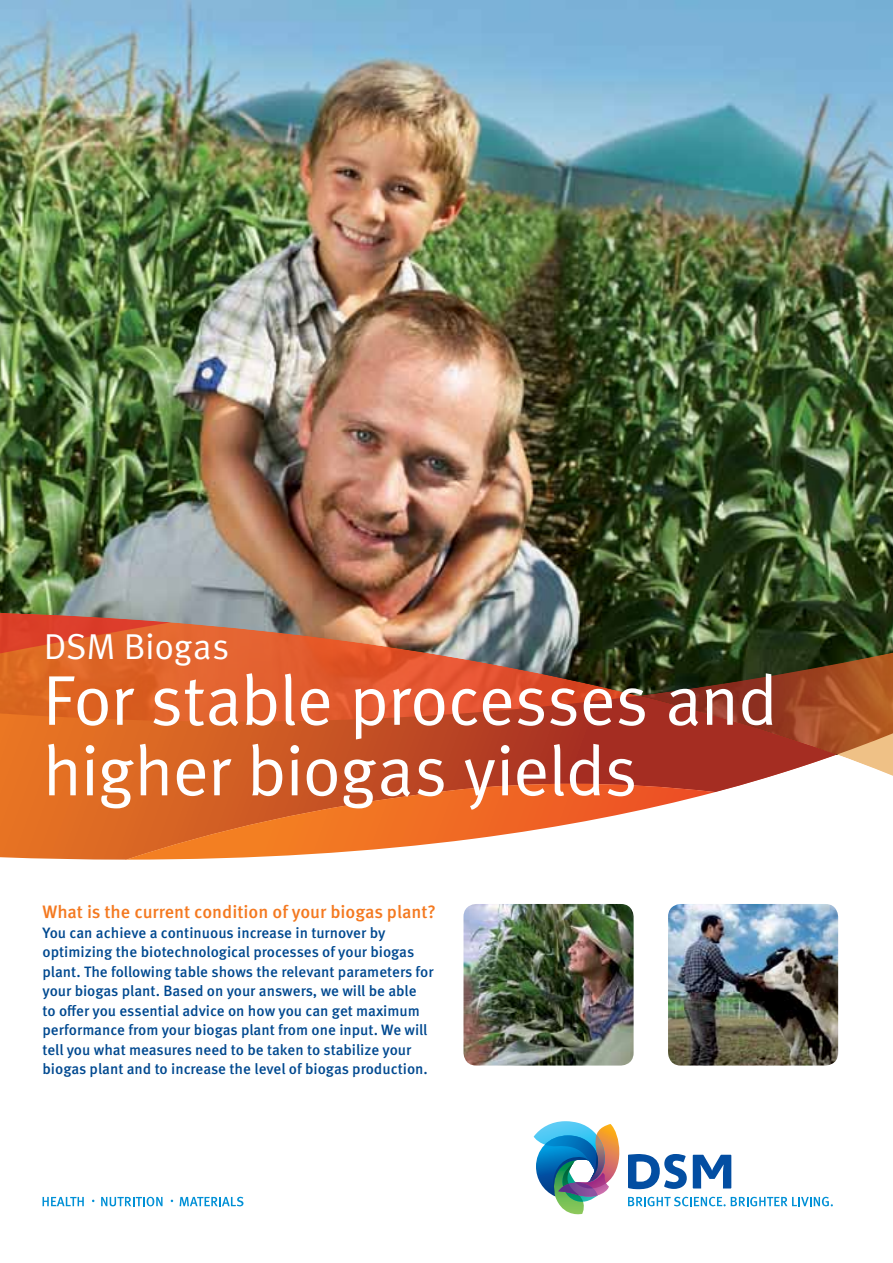
<style>
.page{position:relative;width:893px;height:1263px;background:#fff}
.page>*{position:absolute;margin:0;border:0;box-sizing:border-box;transform-origin:0 0}
.t1{font:70.5px/70.5px "Meta Pro Norm";letter-spacing:-.02em;color:#fff}
.t2{font:36px "Meta Pro Norm";letter-spacing:-.01em;color:#fff}
.t3{font:500 18px "Meta Pro";color:#f47920}
.t4{font:500 15px/19.5px "Meta Pro";color:#004990}
</style>
<div class="page">
<img style="left:0;top:0;width:893px;height:613px">
<svg style="left:0;top:613px;width:893px;height:247px;background:#c26e47"></svg>
<svg style="left:43px;top:1197px;width:41px;height:9px"></svg>
<svg style="left:101px;top:1197px;width:62px;height:9px"></svg>
<svg style="left:180px;top:1197px;width:63px;height:9px"></svg>
<img style="left:463px;top:904px;width:171px;height:161px">
<img style="left:668px;top:904px;width:170px;height:161px">
<svg style="left:534px;top:1121px;width:299px;height:94px"></svg>
<h2 class="t2" style="left:44px;top:619px;width:187px">DSM Biogas</h2>
<h1 class="t1" style="left:42px;top:661px;width:737px">For stable processes and higher biogas yields</h1>
<p class="t3" style="left:43px;top:898px;width:395px">What is the current condition of your biogas plant?</p>
<p class="t4" style="left:43px;top:922px;width:393px">You can achieve a continuous increase in turnover by optimizing the biotechnological processes of your biogas plant. The following table shows the relevant parameters for your biogas plant. Based on your answers, we will be able<br>to offer you essential advice on how you can get maximum performance from your biogas plant from one input. We will tell you what measures need to be taken to stabilize your biogas plant and to increase the level of biogas production.</p>
</div>
